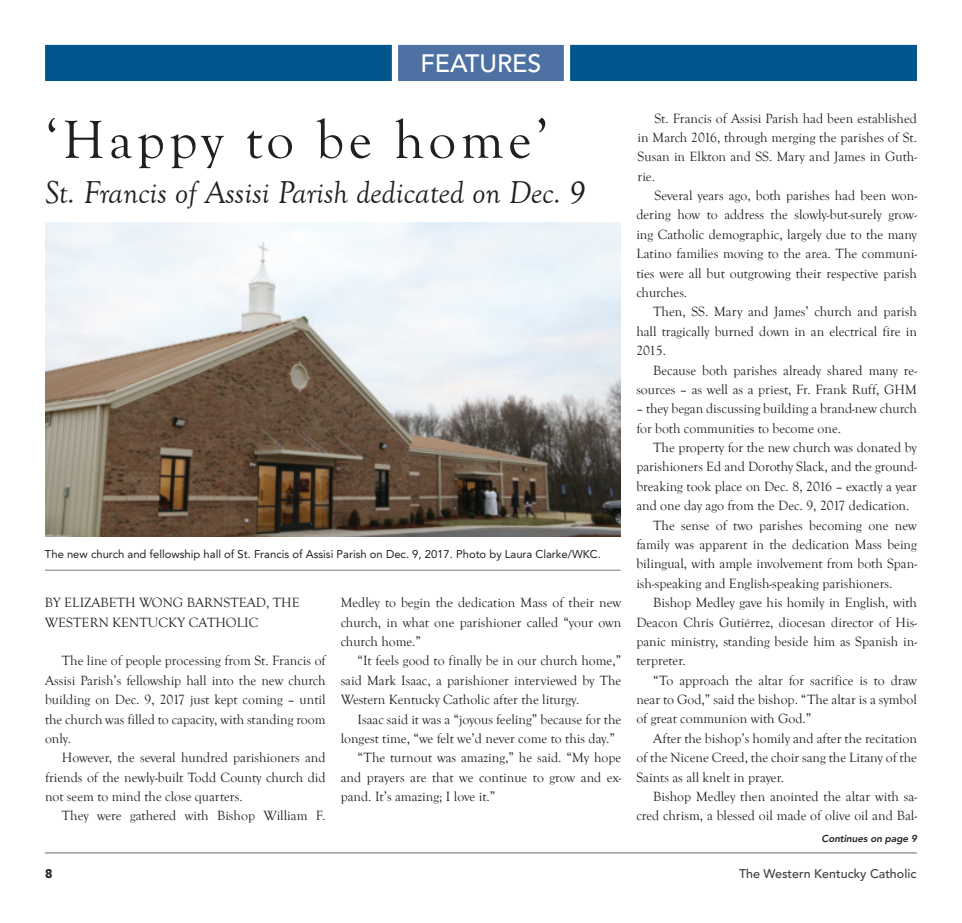
<style>
.page{position:relative;width:962px;height:923px;background:#fff}
.page>*{position:absolute;margin:0;border:0;box-sizing:border-box;transform-origin:0 0}
.t1{font:55px "Goudy Old Style T";letter-spacing:.08em;color:#231f20}
.t2{font:italic 32.5px "Goudy Old Style T";color:#231f20}
.t3{font:500 25px "Avenir LT Std";letter-spacing:-.005em;color:#fff}
.t4{font:13.75px/19.4px "Goudy Old Style T";color:#231f20;text-align:justify}
.t5{font:500 12.5px "Avenir LT Std";color:#3e3e3f}
.t6{font:900 12.5px "Avenir LT Std";color:#231f20}
.t7{font:11.25px "Avenir LT Std";color:#231f20}
.t8{font:italic 800 10px "Avenir LT Std";letter-spacing:-.01em;color:#231f20}
</style>
<div class="page">
<hr style="left:45px;top:852px;width:872px;height:1px;background:#939598">
<div style="left:45px;top:44px;width:872px;height:37px;background:#01568e"></div>
<svg style="left:389px;top:44px;width:184px;height:37px"></svg>
<img style="left:45px;top:223px;width:576px;height:314px">
<hr style="left:45px;top:569px;width:576px;height:2px;background:#939598">
<h3 class="t3" style="left:421px;top:50px;width:122px">FEATURES</h3>
<h1 class="t1" style="left:45px;top:111px;width:505px">‘Happy to be home’</h1>
<h2 class="t2" style="left:45px;top:180px;width:542px">St. Francis of Assisi Parish dedicated on Dec. 9</h2>
<p class="t7" style="left:45px;top:549px;width:557px">The new church and fellowship hall of St. Francis of Assisi Parish on Dec. 9, 2017. Photo by Laura Clarke/WKC.</p>
<p class="t4" style="left:45px;top:593px;width:256px">BY ELIZABETH WONG BARNSTEAD, THE<br>WESTERN KENTUCKY CATHOLIC</p>
<p class="t4" style="left:45px;top:651px;width:282px;text-indent:17px">The line of people processing from St. Francis of Assisi Parish’s fellowship hall into the new church building on Dec. 9, 2017 just kept coming – until the church was filled to capacity, with standing room only.</p>
<p class="t4" style="left:45px;top:748px;width:282px;text-indent:17px">However, the several hundred parishioners and friends of the newly-built Todd County church did not seem to mind the close quarters.</p>
<p class="t4" style="left:62px;top:806px;width:265px">They were gathered with Bishop William F.</p>
<p class="t4" style="left:341px;top:593px;width:282px">Medley to begin the dedication Mass of their new church, in what one parishioner called “your own church home.”</p>
<p class="t4" style="left:341px;top:651px;width:282px;text-indent:17px">“It feels good to finally be in our church home,” said Mark Isaac, a parishioner interviewed by The Western Kentucky Catholic after the liturgy.</p>
<p class="t4" style="left:357px;top:709px;width:265px">Isaac said it was a “joyous feeling” because for the</p>
<p class="t4" style="left:341px;top:728px;width:276px">longest time, “we felt we’d never come to this day.”</p>
<p class="t4" style="left:357px;top:748px;width:265px">“The turnout was amazing,” he said. “My hope</p>
<p class="t4" style="left:341px;top:767px;width:282px">and prayers are that we continue to grow and ex-</p>
<p class="t4" style="left:341px;top:786px;width:156px">pand. It’s amazing; I love it.”</p>
<p class="t4" style="left:638px;top:108px;width:281px;text-indent:17px">St. Francis of Assisi Parish had been established in March 2016, through merging the parishes of St.<br>Susan in Elkton and SS. Mary and James in Guth&shy;rie.</p>
<p class="t4" style="left:636px;top:186px;width:282px;text-indent:18px">Several years ago, both parishes had been won&shy;dering how to address the slowly-but-surely grow&shy;ing Catholic demographic, largely due to the many Latino families moving to the area. The communi&shy;ties were all but outgrowing their respective parish churches.</p>
<p class="t4" style="left:636px;top:302px;width:282px;text-indent:17px">Then, SS. Mary and James’ church and parish hall tragically burned down in an electrical fire in 2015.</p>
<p class="t4" style="left:636px;top:360px;width:282px;text-align:right">Because both parishes already shared many re&shy;sources – as well as a priest, Fr. Frank Ruff, GHM</p>
<p class="t4" style="left:636px;top:399px;width:282px">– they began discussing building a brand-new church for both communities to become one.</p>
<p class="t4" style="left:653px;top:438px;width:265px">The property for the new church was donated by</p>
<p class="t4" style="left:636px;top:457px;width:282px">parishioners Ed and Dorothy Slack, and the ground-</p>
<p class="t4" style="left:636px;top:476px;width:282px">breaking took place on Dec. 8, 2016 – exactly a year</p>
<p class="t4" style="left:636px;top:496px;width:275px">and one day ago from the Dec. 9, 2017 dedication.</p>
<p class="t4" style="left:653px;top:515px;width:265px">The sense of two parishes becoming one new</p>
<p class="t4" style="left:636px;top:535px;width:282px">family was apparent in the dedication Mass being</p>
<p class="t4" style="left:636px;top:554px;width:282px">bilingual, with ample involvement from both Span-</p>
<p class="t4" style="left:636px;top:573px;width:258px">ish-speaking and English-speaking parishioners.</p>
<p class="t4" style="left:653px;top:593px;width:265px">Bishop Medley gave his homily in English, with</p>
<p class="t4" style="left:636px;top:612px;width:282px">Deacon Chris Gutiérrez, diocesan director of His-</p>
<p class="t4" style="left:636px;top:631px;width:282px">panic ministry, standing beside him as Spanish in-</p>
<p class="t4" style="left:636px;top:651px;width:51px">terpreter.</p>
<p class="t4" style="left:653px;top:670px;width:265px">“To approach the altar for sacrifice is to draw</p>
<p class="t4" style="left:636px;top:690px;width:282px">near to God,” said the bishop. “The altar is a symbol</p>
<p class="t4" style="left:636px;top:709px;width:177px">of great communion with God.”</p>
<p class="t4" style="left:653px;top:728px;width:265px">After the bishop’s homily and after the recitation</p>
<p class="t4" style="left:636px;top:748px;width:282px">of the Nicene Creed, the choir sang the Litany of the</p>
<p class="t4" style="left:636px;top:767px;width:149px">Saints as all knelt in prayer.</p>
<p class="t4" style="left:653px;top:786px;width:265px">Bishop Medley then anointed the altar with sa-</p>
<p class="t4" style="left:636px;top:806px;width:282px">cred chrism, a blessed oil made of olive oil and Bal-</p>
<p class="t8" style="left:821px;top:834px;width:97px">Continues on page 9</p>
<p class="t6" style="left:45px;top:868px;width:9px">8</p>
<p class="t5" style="left:739px;top:866px;width:179px">The Western Kentucky Catholic</p>
</div>
